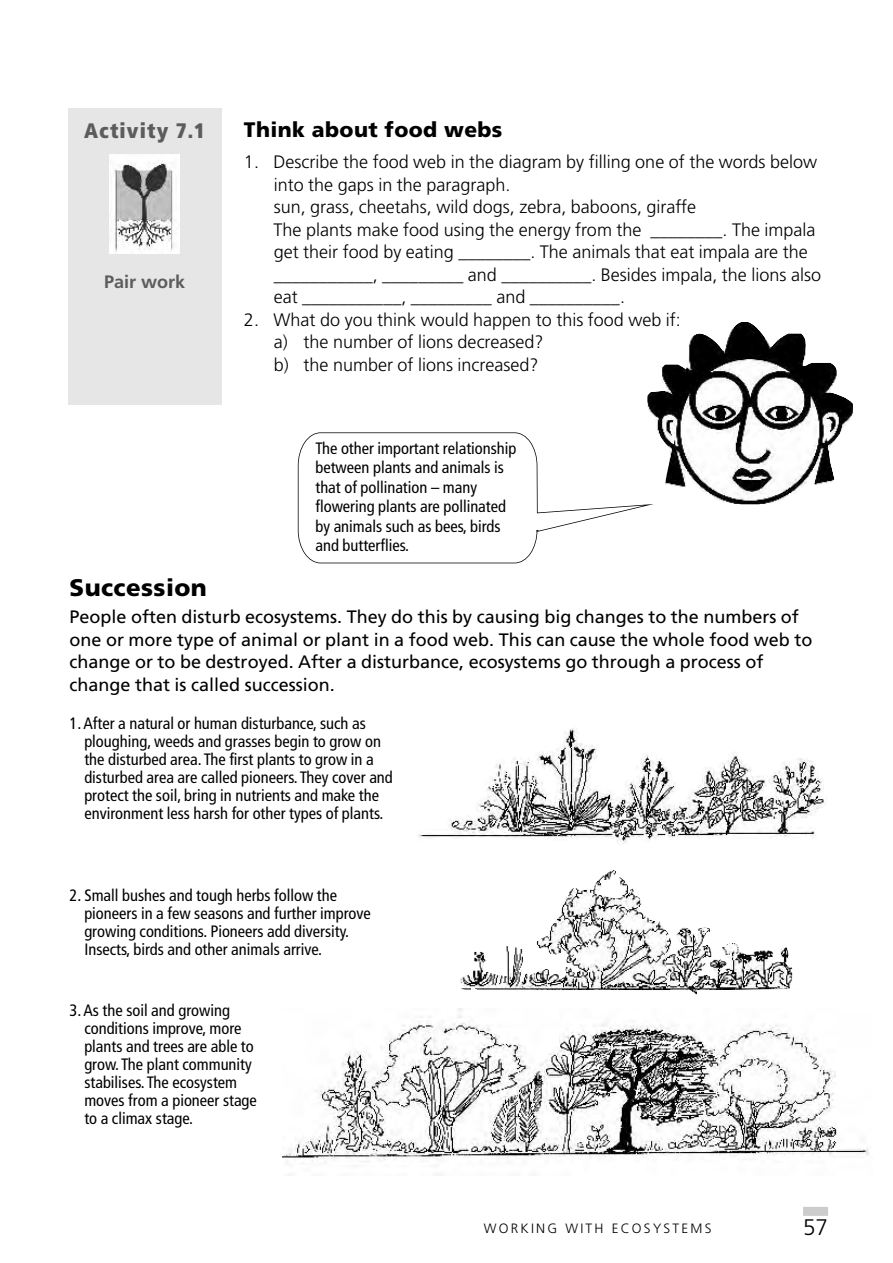
<style>
.page{position:relative;width:893px;height:1263px;background:#fff}
.page>*{position:absolute;margin:0;border:0;box-sizing:border-box;transform-origin:0 0}
.t1{font:900 24px "Frutiger";letter-spacing:.02em;color:#000}
.t2{font:300 22.5px "Frutiger";color:#000}
.t3{font:900 21px "Frutiger";letter-spacing:.02em;color:#000}
.t4{font:900 condensed 21px "Frutiger";letter-spacing:.05em;color:#5c5c5c}
.t5{font:300 18px/22.5px "Frutiger";color:#000}
.t6{font:18px/22.5px "Frutiger";color:#000}
.t7{font:700 18px "Frutiger";color:#5c5c5c}
.t8{font:condensed 16.5px/18px "Frutiger";color:#000}
.t9{font:300 13.5px "Frutiger";letter-spacing:.165em;color:#000}
</style>
<div class="page">
<div style="left:803px;top:1207px;width:25px;height:9px;background:#ccc"></div>
<div style="left:68px;top:108px;width:153px;height:297px;background:#e6e6e6"></div>
<img style="left:110px;top:155px;width:69px;height:99px">
<img style="left:460px;top:870px;width:333px;height:125px">
<img style="left:282px;top:1009px;width:587px;height:155px">
<img style="left:418px;top:728px;width:407px;height:116px">
<img style="left:647px;top:322px;width:206px;height:183px">
<svg style="left:298px;top:432px;width:356px;height:131px"></svg>
<p class="t4" style="left:84px;top:122px;width:123px">Activity 7.1</p>
<p class="t7" style="left:104px;top:274px;width:82px">Pair work</p>
<p class="t3" style="left:244px;top:122px;width:260px">Think about food webs</p>
<p class="t5" style="left:273px;top:152px;width:549px;text-indent:-30px">1. Describe the food web in the diagram by filling one of the words below into the gaps in the paragraph.<br>sun, grass, cheetahs, wild dogs, zebra, baboons, giraffe<br>The plants make food using the energy from the ________. The impala get their food by eating ________. The animals that eat impala are the ___________, _________ and __________. Besides impala, the lions also eat ___________, _________ and __________.</p>
<p class="t5" style="left:274px;top:310px;width:408px;text-indent:-30px">2. What do you think would happen to this food web if: a) the number of lions decreased?<br>b) the number of lions increased?</p>
<p class="t8" style="left:315px;top:439px;width:202px;line-height:19.5px">The other important relationship between plants and animals is that of pollination – many flowering plants are pollinated by animals such as bees, birds and butterflies.</p>
<h1 class="t1" style="left:70px;top:578px;width:139px">Succession</h1>
<p class="t6" style="left:70px;top:607px;width:744px">People often disturb ecosystems. They do this by causing big changes to the numbers of one or more type of animal or plant in a food web. This can cause the whole food web to change or to be destroyed. After a disturbance, ecosystems go through a process of change that is called succession.</p>
<p class="t8" style="left:84px;top:716px;width:310px;text-indent:-15px">1. After a natural or human disturbance, such as ploughing, weeds and grasses begin to grow on the disturbed area. The first plants to grow in a disturbed area are called pioneers. They cover and protect the soil, bring in nutrients and make the environment less harsh for other types of plants.</p>
<p class="t8" style="left:84px;top:887px;width:288px;text-indent:-15px">2. Small bushes and tough herbs follow the pioneers in a few seasons and further improve growing conditions. Pioneers add diversity.<br>Insects, birds and other animals arrive.</p>
<p class="t8" style="left:84px;top:1002px;width:174px;text-indent:-15px">3. As the soil and growing conditions improve, more plants and trees are able to grow. The plant community stabilises. The ecosystem moves from a pioneer stage to a climax stage.</p>
<p class="t9" style="left:484px;top:1223px;width:229px">WORKING WITH ECOSYSTEMS</p>
<h2 class="t2" style="left:803px;top:1218px;width:27px">57</h2>
</div>
